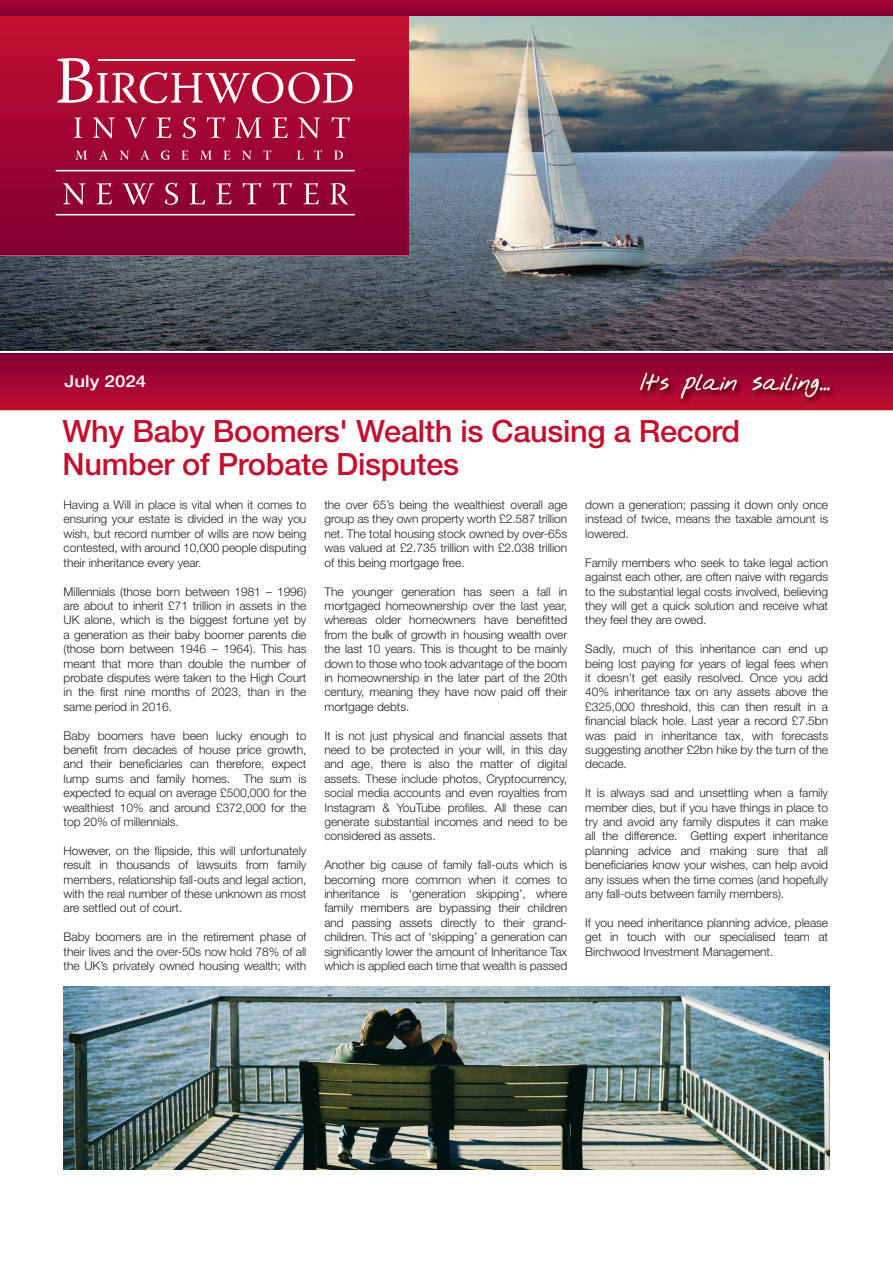
<style>
.page{position:relative;width:893px;height:1263px;background:#fff}
.page>*{position:absolute;margin:0;border:0;box-sizing:border-box;transform-origin:0 0}
.t1{font:500 30.75px/33px "Helvetica Neue LT Std";letter-spacing:-.01em;color:#c3102f}
.t2{font:500 16.5px "Helvetica Neue LT Std";color:#fff;scale:1.13 1}
.t3{font:300 12px/14.4px "Helvetica Neue LT Std";letter-spacing:-.005em;color:#231f20;text-align:justify}
</style>
<div class="page">
<img style="left:0;top:15px;width:893px;height:336px">
<img style="left:0;top:15px;width:408px;height:241px">
<svg style="left:0;top:0;width:893px;height:15px;background:#940232"></svg>
<hr style="left:98px;top:59px;width:257px;height:2px;background:#fff">
<svg style="left:56px;top:170px;width:299px;height:1px"></svg>
<svg style="left:56px;top:214px;width:299px;height:1px"></svg>
<svg style="left:74px;top:118px;width:8px;height:20px"></svg>
<svg style="left:93px;top:117px;width:22px;height:21px"></svg>
<svg style="left:125px;top:118px;width:21px;height:20px"></svg>
<svg style="left:156px;top:117px;width:15px;height:21px"></svg>
<svg style="left:183px;top:117px;width:13px;height:21px"></svg>
<svg style="left:207px;top:117px;width:18px;height:21px"></svg>
<svg style="left:235px;top:118px;width:27px;height:20px"></svg>
<svg style="left:272px;top:117px;width:16px;height:21px"></svg>
<svg style="left:298px;top:117px;width:22px;height:21px"></svg>
<svg style="left:332px;top:117px;width:18px;height:21px"></svg>
<svg style="left:63px;top:183px;width:23px;height:22px"></svg>
<svg style="left:96px;top:183px;width:16px;height:21px"></svg>
<svg style="left:122px;top:183px;width:32px;height:22px"></svg>
<svg style="left:165px;top:183px;width:13px;height:22px"></svg>
<svg style="left:189px;top:183px;width:16px;height:21px"></svg>
<svg style="left:216px;top:183px;width:16px;height:21px"></svg>
<svg style="left:243px;top:183px;width:18px;height:21px"></svg>
<svg style="left:273px;top:183px;width:19px;height:21px"></svg>
<svg style="left:303px;top:183px;width:16px;height:21px"></svg>
<svg style="left:330px;top:183px;width:18px;height:22px"></svg>
<svg style="left:75px;top:151px;width:12px;height:9px"></svg>
<svg style="left:99px;top:150px;width:9px;height:9px"></svg>
<svg style="left:120px;top:151px;width:9px;height:9px"></svg>
<svg style="left:140px;top:150px;width:10px;height:9px"></svg>
<svg style="left:161px;top:150px;width:8px;height:10px"></svg>
<svg style="left:181px;top:151px;width:7px;height:8px"></svg>
<svg style="left:200px;top:151px;width:12px;height:9px"></svg>
<svg style="left:223px;top:151px;width:7px;height:8px"></svg>
<svg style="left:242px;top:151px;width:10px;height:9px"></svg>
<svg style="left:263px;top:150px;width:8px;height:9px"></svg>
<svg style="left:297px;top:151px;width:7px;height:9px"></svg>
<svg style="left:314px;top:150px;width:8px;height:9px"></svg>
<svg style="left:334px;top:151px;width:9px;height:9px"></svg>
<svg style="left:51px;top:52px;width:301px;height:51px"></svg>
<img style="left:0;top:354px;width:893px;height:56px">
<img style="left:64px;top:986px;width:766px;height:183px">
<p class="t2" style="left:65px;top:372px;width:74px">July 2024</p>
<p class="t1" style="left:63px;top:414px;width:679px">Why Baby Boomers' Wealth is Causing a Record<br>Number of Probate Disputes</p>
<p class="t3" style="left:64px;top:497px;width:244px">Having a Will in place is vital when it comes to ensuring your estate is divided in the way you wish, but record number of wills are now being contested, with around 10,000 people disputing their inheritance every year.</p>
<p class="t3" style="left:64px;top:584px;width:244px">Millennials (those born between 1981 – 1996) are about to inherit £71 trillion in assets in the UK alone, which is the biggest fortune yet by a generation as their baby boomer parents die (those born between 1946 – 1964). This has meant that more than double the number of probate disputes were taken to the High Court in the first nine months of 2023, than in the same period in 2016.</p>
<p class="t3" style="left:64px;top:728px;width:244px">Baby boomers have been lucky enough to benefit from decades of house price growth, and their beneficiaries can therefore, expect lump sums and family homes. The sum is expected to equal on average £500,000 for the wealthiest 10% and around £372,000 for the top 20% of millennials.</p>
<p class="t3" style="left:64px;top:843px;width:244px">However, on the flipside, this will unfortunately result in thousands of lawsuits from family members, relationship fall-outs and legal action, with the real number of these unknown as most are settled out of court.</p>
<p class="t3" style="left:64px;top:929px;width:244px">Baby boomers are in the retirement phase of their lives and the over-50s now hold 78% of all the UK’s privately owned housing wealth; with</p>
<p class="t3" style="left:324px;top:497px;width:244px">the over 65’s being the wealthiest overall age group as they own property worth £2.587 trillion net. The total housing stock owned by over-65s was valued at £2.735 trillion with £2.038 trillion of this being mortgage free.</p>
<p class="t3" style="left:324px;top:584px;width:244px">The younger generation has seen a fall in mortgaged homeownership over the last year, whereas older homeowners have benefitted from the bulk of growth in housing wealth over the last 10 years. This is thought to be mainly down to those who took advantage of the boom in homeownership in the later part of the 20th century, meaning they have now paid off their mortgage debts.</p>
<p class="t3" style="left:324px;top:728px;width:244px">It is not just physical and financial assets that need to be protected in your will, in this day and age, there is also the matter of digital assets. These include photos, Cryptocurrency, social media accounts and even royalties from Instagram &amp; YouTube profiles. All these can generate substantial incomes and need to be considered as assets.</p>
<p class="t3" style="left:324px;top:857px;width:244px">Another big cause of family fall-outs which is becoming more common when it comes to inheritance is ‘generation skipping’, where family members are bypassing their children and passing assets directly to their grand&shy;children. This act of ‘skipping’ a generation can significantly lower the amount of Inheritance Tax which is applied each time that wealth is passed</p>
<p class="t3" style="left:585px;top:497px;width:244px">down a generation; passing it down only once instead of twice, means the taxable amount is lowered.</p>
<p class="t3" style="left:585px;top:555px;width:244px">Family members who seek to take legal action against each other, are often naive with regards to the substantial legal costs involved, believing they will get a quick solution and receive what they feel they are owed.</p>
<p class="t3" style="left:585px;top:641px;width:244px">Sadly, much of this inheritance can end up being lost paying for years of legal fees when it doesn’t get easily resolved. Once you add 40% inheritance tax on any assets above the £325,000 threshold, this can then result in a financial black hole. Last year a record £7.5bn was paid in inheritance tax, with forecasts suggesting another £2bn hike by the turn of the decade.</p>
<p class="t3" style="left:585px;top:785px;width:244px">It is always sad and unsettling when a family member dies, but if you have things in place to try and avoid any family disputes it can make all the difference. Getting expert inheritance planning advice and making sure that all beneficiaries know your wishes, can help avoid any issues when the time comes (and hopefully any fall-outs between family members).</p>
<p class="t3" style="left:585px;top:915px;width:244px">If you need inheritance planning advice, please get in touch with our specialised team at Birchwood Investment Management.</p>
</div>
